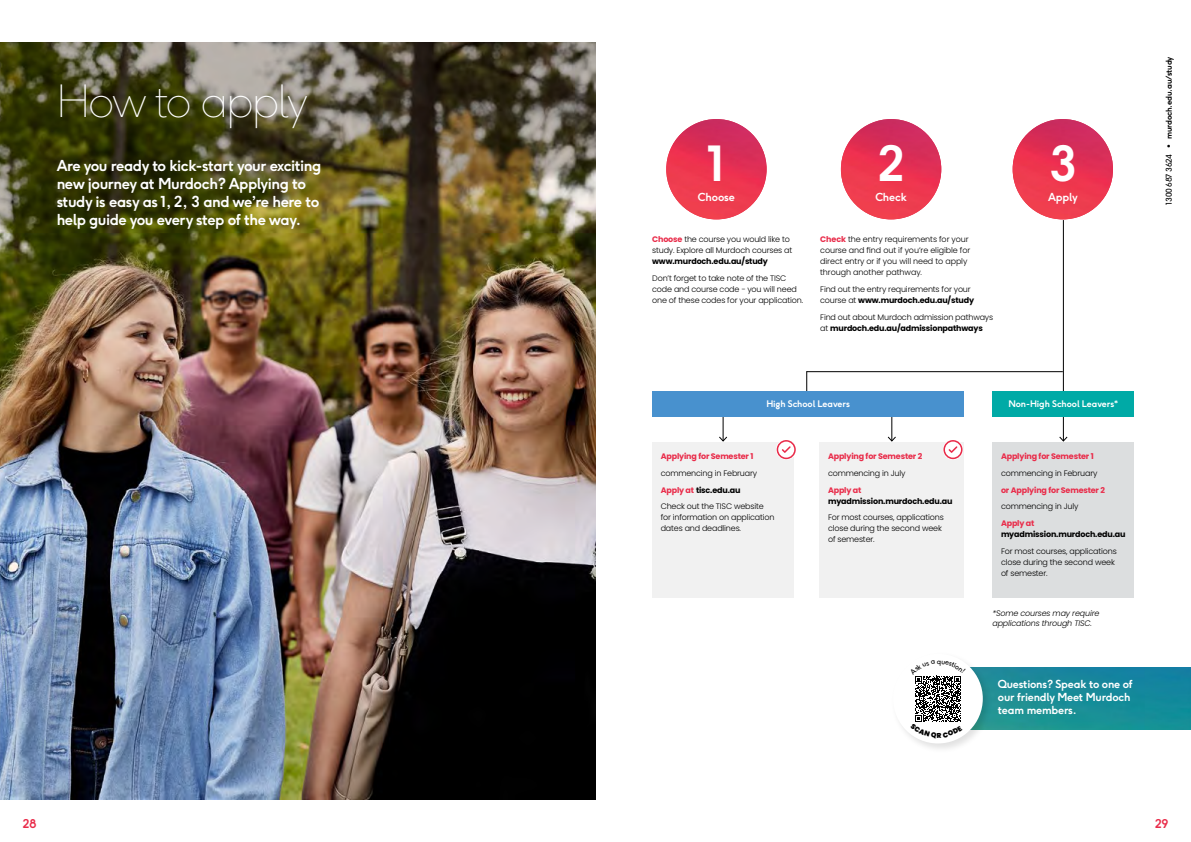
<style>
.page{position:relative;width:1191px;height:842px;background:#fff}
.page>*{position:absolute;margin:0;border:0;box-sizing:border-box;transform-origin:0 0}
.t1{font:700 48px "F37 Ginger";color:#fff}
.Heading_44pt{font:100 44px "F37 Ginger";letter-spacing:-.03em;color:#fff}
.Lead_in_15_18{font:700 15px/18px "F37 Ginger";letter-spacing:-.03em;color:#fff}
.t2{font:700 12px "F37 Ginger";color:#e92c4a}
.Subhead_White_11__QR_Code{font:700 11px/13px "F37 Ginger";letter-spacing:-.02em;color:#fff}
.Subhead_Black_9{font:700 9px "F37 Ginger";letter-spacing:-.01em;color:#fff}
.Body_8_11{font:300 8px/11px "Poppins";letter-spacing:-.02em;color:#000}
.Body_8_11-2{font:700 8px/11px "Poppins";letter-spacing:-.02em;color:#000}
.Body_8_11-3{font:700 8px "Poppins";letter-spacing:-.02em;color:#e92c4a}
.Notes{font:italic 300 8px/10px "Poppins";letter-spacing:-.02em;color:#000}
.t3{font:700 8px "F37 Ginger";letter-spacing:-.03em;color:#000}
.s1{font-weight:700;color:#e92c4a}
.s2{font-weight:700}
.s3{color:#e92c4a}
.s4{font-weight:400}
</style>
<div class="page">
<hr style="left:1062px;top:220px;width:1px;height:221px;background:#000">
<svg style="left:1059px;top:436px;width:9px;height:6px"></svg>
<hr style="left:722px;top:408px;width:1px;height:33px;background:#000">
<svg style="left:719px;top:436px;width:8px;height:6px"></svg>
<hr style="left:891px;top:408px;width:1px;height:33px;background:#000">
<svg style="left:887px;top:436px;width:9px;height:6px"></svg>
<img style="left:0;top:633px;width:595px;height:166px">
<img style="left:0;top:43px;width:595px;height:590px">
<img style="left:993px;top:667px;width:198px;height:63px">
<div style="left:890px;top:651px;width:103px;height:103px;background:#000;opacity:.12"></div>
<div style="left:893px;top:654px;width:89px;height:89px;background:#fff;border-radius:50%"></div>
<img style="left:666px;top:119px;width:100px;height:100px;border-radius:50px">
<img style="left:841px;top:119px;width:100px;height:100px;border-radius:50px">
<div style="left:819px;top:442px;width:145px;height:156px;background:#f1f1f1"></div>
<div style="left:992px;top:442px;width:142px;height:156px;background:#dcdedf"></div>
<img style="left:1012px;top:119px;width:101px;height:100px;border-radius:50px">
<div style="left:652px;top:442px;width:142px;height:156px;background:#f1f1f1"></div>
<hr style="left:806px;top:371px;width:256px;height:1px;background:#000">
<hr style="left:806px;top:371px;width:1px;height:39px;background:#000">
<div style="left:652px;top:391px;width:312px;height:26px;background:#4891ce"></div>
<div style="left:992px;top:391px;width:142px;height:26px;background:#00aaa6"></div>
<svg style="left:776px;top:440px;width:19px;height:19px"></svg>
<svg style="left:943px;top:440px;width:19px;height:19px"></svg>
<svg style="left:909px;top:660px;width:56px;height:79px"></svg>
<p class="Heading_44pt" style="left:57px;top:75px;width:252px">How to apply</p>
<p class="Lead_in_15_18" style="left:57px;top:156px;width:266px">Are you ready to kick-start your exciting new journey at Murdoch? Applying to study is easy as 1, 2, 3 and we’re here to help guide you every step of the way.</p>
<p class="t1" style="left:707px;top:132px;width:21px">1</p>
<p class="t1" style="left:878px;top:132px;width:29px">2</p>
<p class="t1" style="left:1047px;top:132px;width:32px">3</p>
<p class="Subhead_White_11__QR_Code" style="left:698px;top:190px;width:38px">Choose</p>
<p class="Subhead_White_11__QR_Code" style="left:875px;top:190px;width:33px">Check</p>
<p class="Subhead_White_11__QR_Code" style="left:1048px;top:190px;width:31px">Apply</p>
<p class="Body_8_11" style="left:652px;top:234px;width:141px"><span class="s1">Choose</span> the course you would like to study. Explore all Murdoch courses at <span class="s2">www.murdoch.edu.au/study</span></p>
<p class="Body_8_11" style="left:652px;top:273px;width:152px">Don’t forget to take note of the TISC code and course code − you will need one of these codes for your application.</p>
<p class="Body_8_11" style="left:820px;top:234px;width:152px"><span class="s1">Check</span> the entry requirements for your course and find out if you’re eligible for direct entry or if you will need to apply through another pathway.</p>
<p class="Body_8_11" style="left:820px;top:284px;width:155px">Find out the entry requirements for your course at <span class="s2">www.murdoch.edu.au/study</span></p>
<p class="Body_8_11" style="left:820px;top:311px;width:174px">Find out about Murdoch admission pathways at <span class="s2">murdoch.edu.au/admissionpathways</span></p>
<p class="Subhead_Black_9" style="left:766px;top:398px;width:85px">High School Leavers</p>
<p class="Subhead_Black_9" style="left:1008px;top:398px;width:111px">Non-High School Leavers*</p>
<p class="Body_8_11-3" style="left:660px;top:452px;width:94px">Applying for Semester 1</p>
<p class="Body_8_11" style="left:660px;top:468px;width:98px">commencing in February</p>
<p class="Body_8_11-2" style="left:660px;top:484px;width:81px"><span class="s3">Apply at</span> tisc.edu.au</p>
<p class="Body_8_11" style="left:660px;top:501px;width:115px">Check out the TISC website for information on application dates and deadlines.</p>
<p class="Body_8_11-3" style="left:828px;top:452px;width:96px">Applying for Semester 2</p>
<p class="Body_8_11" style="left:828px;top:468px;width:79px">commencing in July</p>
<p class="Body_8_11-2" style="left:828px;top:484px;width:126px"><span class="s3">Apply at </span>myadmission.murdoch.edu.au</p>
<p class="Body_8_11" style="left:828px;top:512px;width:117px">For most courses, applications close during the second week of semester.</p>
<p class="Body_8_11-3" style="left:1001px;top:452px;width:94px">Applying for Semester 1</p>
<p class="Body_8_11" style="left:1001px;top:468px;width:98px">commencing in February</p>
<p class="Body_8_11-3" style="left:1001px;top:485px;width:105px">or Applying for Semester 2</p>
<p class="Body_8_11" style="left:1001px;top:501px;width:79px">commencing in July</p>
<p class="Body_8_11-2" style="left:1001px;top:518px;width:126px"><span class="s3">Apply at </span>myadmission.murdoch.edu.au</p>
<p class="Body_8_11" style="left:1001px;top:545px;width:117px">For most courses, applications close during the second week of semester.</p>
<p class="Notes" style="left:992px;top:608px;width:108px">*Some courses may require applications through TISC.</p>
<p class="Subhead_White_11__QR_Code" style="left:998px;top:678px;width:136px">Questions? Speak to one of our friendly Meet Murdoch team members.</p>
<p class="t3" style="left:1163px;top:205px;width:150px;rotate:-90deg"><span class="s4">1300 687 3624 •</span> murdoch.edu.au/study</p>
<h3 class="t2" style="left:23px;top:816px;width:15px">28</h3>
<h3 class="t2" style="left:1155px;top:816px;width:15px">29</h3>
</div>
